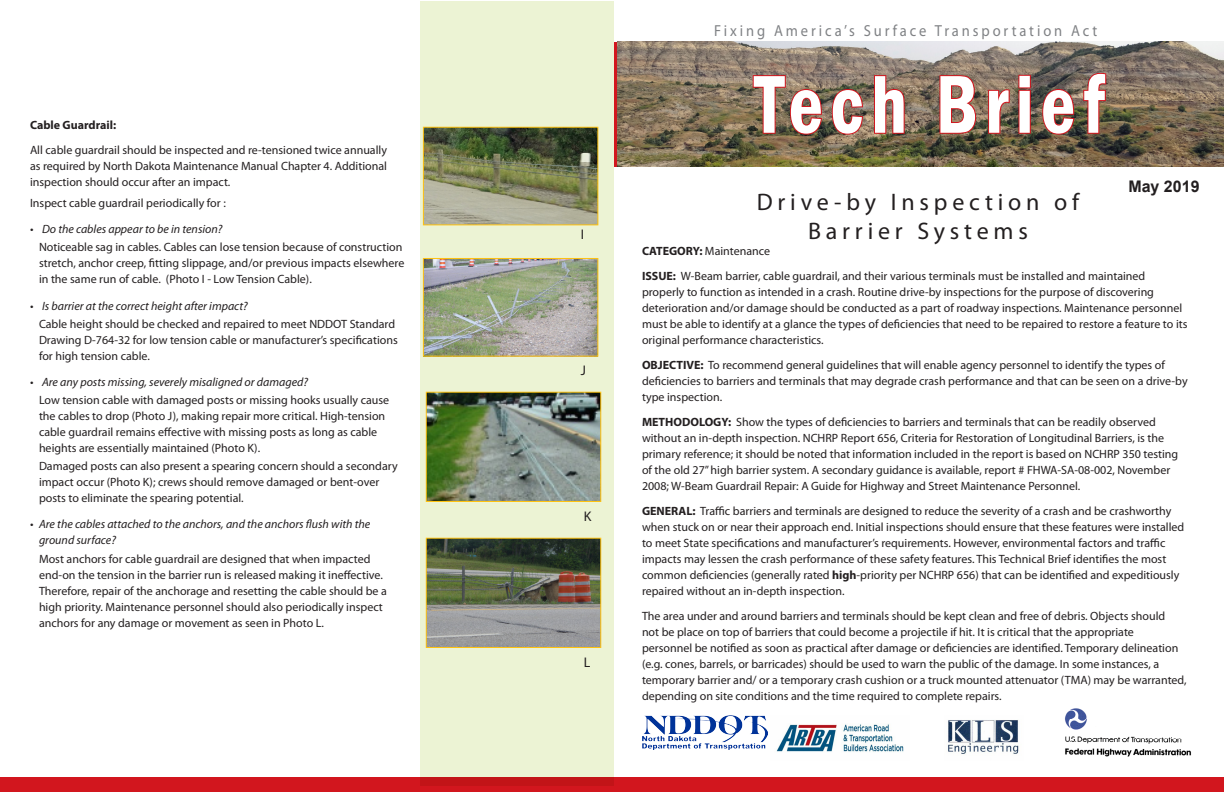
<style>
.page{position:relative;width:1224px;height:792px;background:#fff}
.page>*{position:absolute;margin:0;border:0;box-sizing:border-box;transform-origin:0 0}
.t1{font:600 condensed 85px "Franklin Gothic";letter-spacing:.1em;color:#fff;scale:.88 1}
.t2{font:24px "Myriad Pro";letter-spacing:.2em;color:#231f20}
.t3{font:16px "Myriad Pro";letter-spacing:.2em;color:#808285;scale:.91 1}
.t4{font:700 16px "Arial";color:#231f20}
.t5{font:14px "Myriad Pro";color:#231f20}
.body{font:12px/16px "Myriad Pro";color:#231f20}
.body-2{font:italic 12px/16px "Myriad Pro";color:#231f20}
.body-3{font:700 12px "Myriad Pro";color:#231f20}
.s1{font-weight:700}
</style>
<div class="page">
<div style="left:0;top:777px;width:1224px;height:15px;background:#d2161e"></div>
<img style="left:1065px;top:708px;width:126px;height:49px">
<img style="left:776px;top:724px;width:128px;height:28px">
<img style="left:948px;top:720px;width:71px;height:34px">
<div style="left:420px;top:2px;width:194px;height:784px;background:#ecf3d4"></div>
<img style="left:425px;top:129px;width:171px;height:94px">
<div style="left:423px;top:127px;width:175px;height:98px;border:1px solid #fec210"></div>
<img style="left:425px;top:260px;width:171px;height:95px">
<div style="left:423px;top:258px;width:175px;height:99px;border:1px solid #fec210"></div>
<img style="left:428px;top:394px;width:171px;height:106px">
<div style="left:426px;top:392px;width:175px;height:110px;border:1px solid #fec210"></div>
<img style="left:428px;top:540px;width:171px;height:106px">
<div style="left:426px;top:538px;width:175px;height:110px;border:1px solid #fec210"></div>
<img style="left:642px;top:716px;width:126px;height:34px">
<img style="left:617px;top:42px;width:607px;height:125px">
<img style="left:752px;top:74px;width:71px;height:62px">
<svg style="left:831px;top:88px;width:33px;height:48px;background:#89574a"></svg>
<svg style="left:873px;top:74px;width:33px;height:61px;background:#9b6154"></svg>
<svg style="left:939px;top:74px;width:38px;height:61px;background:#925b4d"></svg>
<svg style="left:987px;top:88px;width:24px;height:47px"></svg>
<svg style="left:1017px;top:74px;width:15px;height:61px"></svg>
<svg style="left:1041px;top:88px;width:35px;height:48px;background:#7c4a3e"></svg>
<svg style="left:1082px;top:72px;width:25px;height:63px;background:#8a5948"></svg>
<p class="body-3" style="left:30px;top:117px;width:88px">Cable Guardrail:</p>
<p class="body" style="left:30px;top:142px;width:359px;text-align:justify">All cable guardrail should be inspected and re-tensioned twice annually as required by North Dakota Maintenance Manual Chapter 4. Additional inspection should occur after an impact.</p>
<p class="body" style="left:30px;top:195px;width:197px">Inspect cable guardrail periodically for :</p>
<p class="body-2" style="left:30px;top:221px;width:194px">• Do the cables appear to be in tension?</p>
<p class="body" style="left:39px;top:239px;width:367px">Noticeable sag in cables. Cables can lose tension because of construction stretch, anchor creep, fitting slippage, and/or previous impacts elsewhere in the same run of cable. (Photo I - Low Tension Cable).</p>
<p class="body-2" style="left:30px;top:297px;width:219px">• Is barrier at the correct height after impact?</p>
<p class="body" style="left:39px;top:316px;width:360px">Cable height should be checked and repaired to meet NDDOT Standard<br>Drawing D-764-32 for low tension cable or manufacturer’s specifications for high tension cable.</p>
<p class="body-2" style="left:30px;top:374px;width:280px">• Are any posts missing, severely misaligned or damaged?</p>
<p class="body" style="left:39px;top:392px;width:352px">Low tension cable with damaged posts or missing hooks usually cause the cables to drop (Photo J), making repair more critical. High-tension cable guardrail remains effective with missing posts as long as cable heights are essentially maintained (Photo K).</p>
<p class="body" style="left:39px;top:458px;width:360px">Damaged posts can also present a spearing concern should a secondary impact occur (Photo K); crews should remove damaged or bent-over posts to eliminate the spearing potential.</p>
<p class="body-2" style="left:39px;top:516px;width:333px;text-indent:-9px">• Are the cables attached to the anchors, and the anchors flush with the ground surface?</p>
<p class="body" style="left:39px;top:550px;width:349px">Most anchors for cable guardrail are designed that when impacted end-on the tension in the barrier run is released making it ineffective.<br>Therefore, repair of the anchorage and resetting the cable should be a high priority. Maintenance personnel should also periodically inspect anchors for any damage or movement as seen in Photo L.</p>
<p class="t5" style="left:581px;top:226px;width:5px">I</p>
<p class="t5" style="left:581px;top:362px;width:7px">J</p>
<p class="t5" style="left:584px;top:508px;width:9px">K</p>
<p class="t5" style="left:584px;top:654px;width:8px">L</p>
<p class="t3" style="left:714px;top:21px;width:423px">Fixing America’s Surface Transportation Act</p>
<p class="t1" style="left:755px;top:48px;width:399px">Tech Brief</p>
<p class="t4" style="left:1128px;top:175px;width:73px">May 2019</p>
<p class="t2" style="left:757px;top:187px;width:324px">Drive-by Inspection of</p>
<p class="t2" style="left:808px;top:216px;width:221px">Barrier Systems</p>
<p class="body" style="left:642px;top:243px;width:130px"><span class="s1">CATEGORY:</span> Maintenance</p>
<p class="body" style="left:642px;top:268px;width:547px"><span class="s1">ISSUE:</span> W-Beam barrier, cable guardrail, and their various terminals must be installed and maintained properly to function as intended in a crash. Routine drive-by inspections for the purpose of discovering deterioration and/or damage should be conducted as a part of roadway inspections. Maintenance personnel must be able to identify at a glance the types of deficiencies that need to be repaired to restore a feature to its original performance characteristics.</p>
<p class="body" style="left:642px;top:357px;width:547px"><span class="s1">OBJECTIVE:</span> To recommend general guidelines that will enable agency personnel to identify the types of deficiencies to barriers and terminals that may degrade crash performance and that can be seen on a drive-by type inspection.</p>
<p class="body" style="left:642px;top:414px;width:538px"><span class="s1">METHODOLOGY:</span> Show the types of deficiencies to barriers and terminals that can be readily observed without an in-depth inspection. NCHRP Report 656, Criteria for Restoration of Longitudinal Barriers, is the primary reference; it should be noted that information included in the report is based on NCHRP 350 testing of the old 27” high barrier system. A secondary guidance is available, report # FHWA-SA-08-002, November 2008; W-Beam Guardrail Repair: A Guide for Highway and Street Maintenance Personnel.</p>
<p class="body" style="left:642px;top:503px;width:544px"><span class="s1">GENERAL:</span> Traffic barriers and terminals are designed to reduce the severity of a crash and be crashworthy when stuck on or near their approach end. Initial inspections should ensure that these features were installed to meet State specifications and manufacturer’s requirements. However, environmental factors and traffic impacts may lessen the crash performance of these safety features. This Technical Brief identifies the most common deficiencies (generally rated <span class="s1">high</span>-priority per NCHRP 656) that can be identified and expeditiously repaired without an in-depth inspection.</p>
<p class="body" style="left:642px;top:608px;width:546px">The area under and around barriers and terminals should be kept clean and free of debris. Objects should<br>not be place on top of barriers that could become a projectile if hit. It is critical that the appropriate personnel be notified as soon as practical after damage or deficiencies are identified. Temporary delineation (e.g. cones, barrels, or barricades) should be used to warn the public of the damage. In some instances, a temporary barrier and/ or a temporary crash cushion or a truck mounted attenuator (TMA) may be warranted, depending on site conditions and the time required to complete repairs.</p>
</div>
